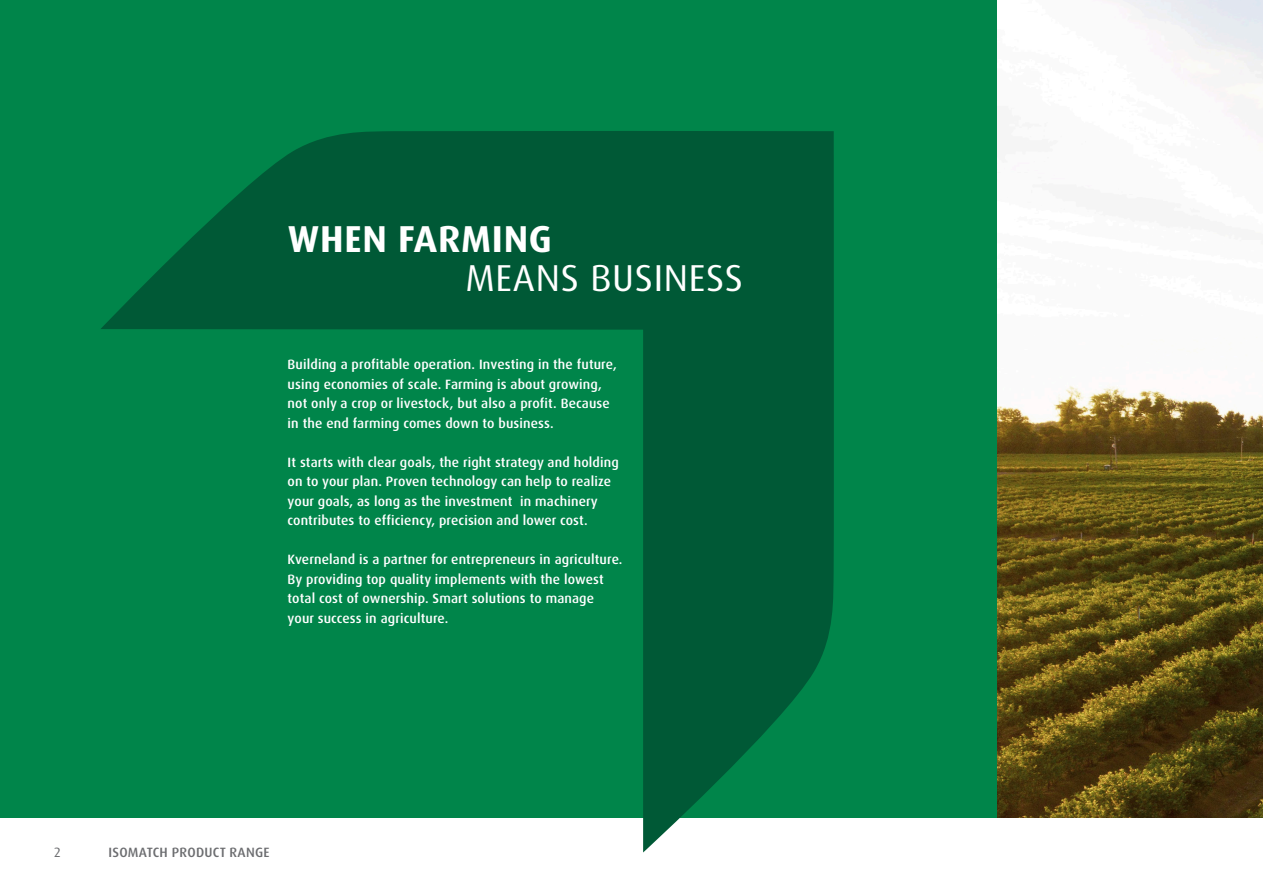
<style>
.page{position:relative;width:1263px;height:893px;background:#fff}
.page>*{position:absolute;margin:0;border:0;box-sizing:border-box;transform-origin:0 0}
.t1{font:37.5px "Dax Pro";letter-spacing:.02em;color:#fff}
.t2{font:700 37.5px "Dax Pro";letter-spacing:.02em;color:#fff}
.t3{font:500 13.5px/19.5px "Dax Pro";letter-spacing:.01em;color:#fff}
.t4{font:500 13.5px "Dax Pro";letter-spacing:.02em;color:#6c6d70}
.t5{font:13.5px "Dax Pro";color:#6c6d70}
</style>
<div class="page">
<img style="left:996px;top:0;width:267px;height:818px">
<div style="left:0;top:0;width:996px;height:818px;background:#00854a"></div>
<svg style="left:101px;top:131px;width:733px;height:721px"></svg>
<h1 class="t2" style="left:288px;top:215px;width:266px">WHEN FARMING</h1>
<h1 class="t1" style="left:465px;top:254px;width:279px">MEANS BUSINESS</h1>
<p class="t3" style="left:288px;top:355px;width:331px">Building a profitable operation. Investing in the future, using economies of scale. Farming is about growing, not only a crop or livestock, but also a profit. Because in the end farming comes down to business.</p>
<p class="t3" style="left:288px;top:452px;width:333px">It starts with clear goals, the right strategy and holding on to your plan. Proven technology can help to realize your goals, as long as the investment in machinery contributes to efficiency, precision and lower cost.</p>
<p class="t3" style="left:288px;top:550px;width:336px">Kverneland is a partner for entrepreneurs in agriculture.<br>By providing top quality implements with the lowest total cost of ownership. Smart solutions to manage your success in agriculture.</p>
<p class="t5" style="left:54px;top:843px;width:8px">2</p>
<p class="t4" style="left:108px;top:843px;width:163px">ISOMATCH PRODUCT RANGE</p>
</div>
